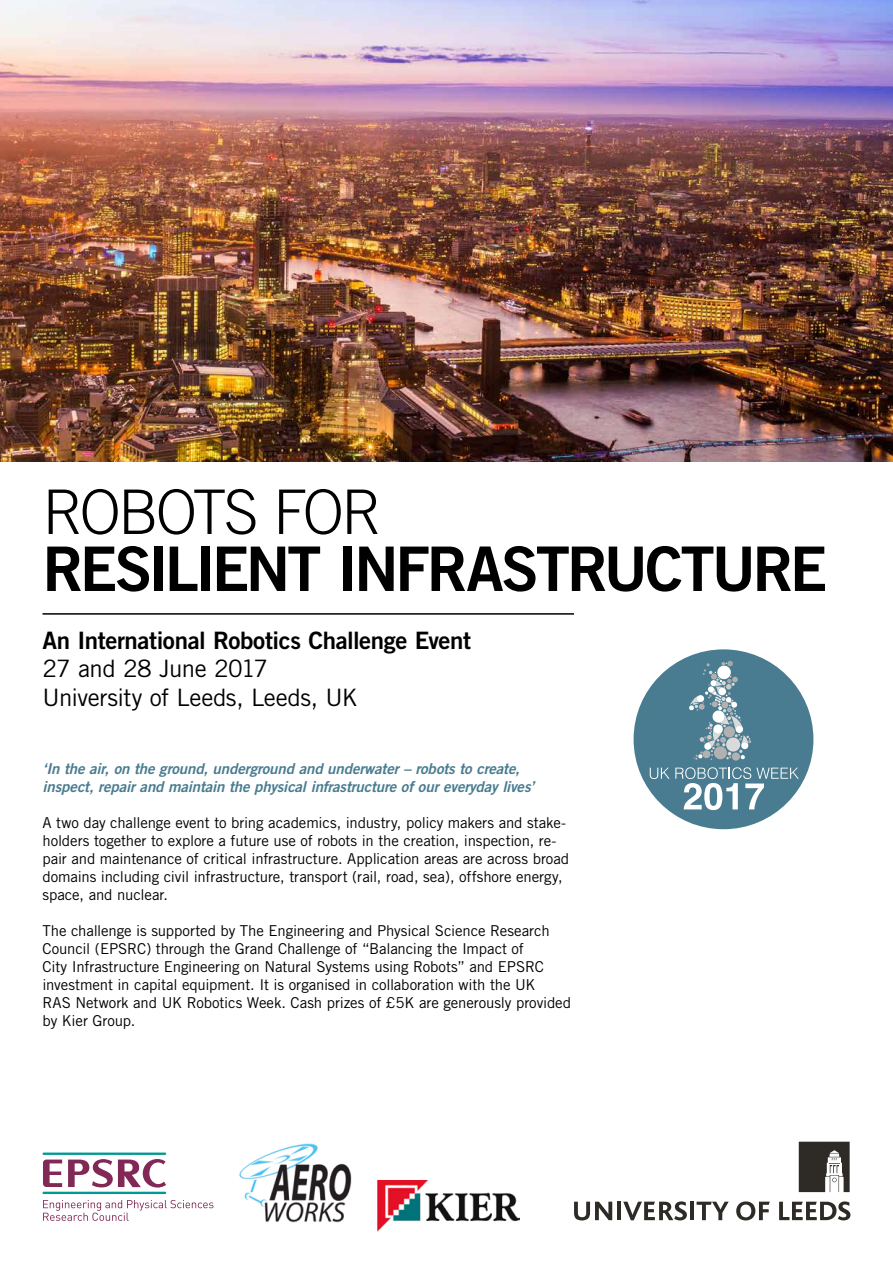
<style>
.page{position:relative;width:893px;height:1263px;background:#fff}
.page>*{position:absolute;margin:0;border:0;box-sizing:border-box;transform-origin:0 0}
.t1{font:61.5px "Trade Gothic Bold Two";letter-spacing:-.05em;color:#000}
.t2{font:300 61.5px "Trade Gothic";letter-spacing:-.055em;color:#000}
.t3{font:24px/28.8px "Trade Gothic";letter-spacing:-.02em;color:#000}
.t4{font:24px "Trade Gothic Bold Two";letter-spacing:-.015em;color:#000}
.t5{font:15px/18px "Trade Gothic";letter-spacing:-.01em;color:#000}
.t6{font:italic 15px/18px "Trade Gothic Bold Two";letter-spacing:-.01em;color:#497c90}
</style>
<div class="page">
<img style="left:0;top:0;width:893px;height:461px">
<svg style="left:799px;top:1142px;width:51px;height:50px;background:#5b5854"></svg>
<svg style="left:574px;top:1202px;width:38px;height:18px"></svg>
<hr style="left:617px;top:1202px;width:4px;height:18px;background:#2e2a25">
<svg style="left:623px;top:1201px;width:64px;height:19px"></svg>
<hr style="left:690px;top:1202px;width:4px;height:18px;background:#2e2a25">
<svg style="left:697px;top:1202px;width:32px;height:18px"></svg>
<svg style="left:736px;top:1201px;width:34px;height:19px"></svg>
<svg style="left:779px;top:1201px;width:71px;height:19px"></svg>
<hr style="left:43px;top:1192px;width:123px;height:2px;background:#009a93">
<hr style="left:43px;top:1152px;width:123px;height:3px;background:#009a93">
<svg style="left:43px;top:1159px;width:123px;height:29px"></svg>
<svg style="left:43px;top:1200px;width:170px;height:21px"></svg>
<div style="left:634px;top:649px;width:179px;height:180px;background:#497c90;border-radius:50%"></div>
<svg style="left:689px;top:661px;width:62px;height:99px"></svg>
<svg style="left:650px;top:767px;width:149px;height:43px"></svg>
<hr style="left:43px;top:613px;width:531px;height:2px;background:#000">
<img style="left:239px;top:1143px;width:113px;height:79px">
<img style="left:377px;top:1180px;width:143px;height:51px">
<h1 class="t2" style="left:43px;top:476px;width:341px">ROBOTS FOR</h1>
<h1 class="t1" style="left:43px;top:531px;width:786px">RESILIENT INFRASTRUCTURE</h1>
<h2 class="t4" style="left:43px;top:625px;width:430px">An International Robotics Challenge Event</h2>
<h2 class="t3" style="left:43px;top:654px;width:317px">27 and 28 June 2017<br>University of Leeds, Leeds, UK</h2>
<p class="t6" style="left:43px;top:759px;width:493px">‘In the air, on the ground, underground and underwater – robots to create, inspect, repair and maintain the physical infrastructure of our everyday lives’</p>
<p class="t5" style="left:43px;top:813px;width:528px">A two day challenge event to bring academics, industry, policy makers and stake&shy;holders together to explore a future use of robots in the creation, inspection, re&shy;pair and maintenance of critical infrastructure. Application areas are across broad domains including civil infrastructure, transport (rail, road, sea), offshore energy, space, and nuclear.</p>
<p class="t5" style="left:43px;top:921px;width:530px">The challenge is supported by The Engineering and Physical Science Research Council (EPSRC) through the Grand Challenge of “Balancing the Impact of<br>City Infrastructure Engineering on Natural Systems using Robots” and EPSRC investment in capital equipment. It is organised in collaboration with the UK<br>RAS Network and UK Robotics Week. Cash prizes of £5K are generously provided by Kier Group.</p>
</div>
